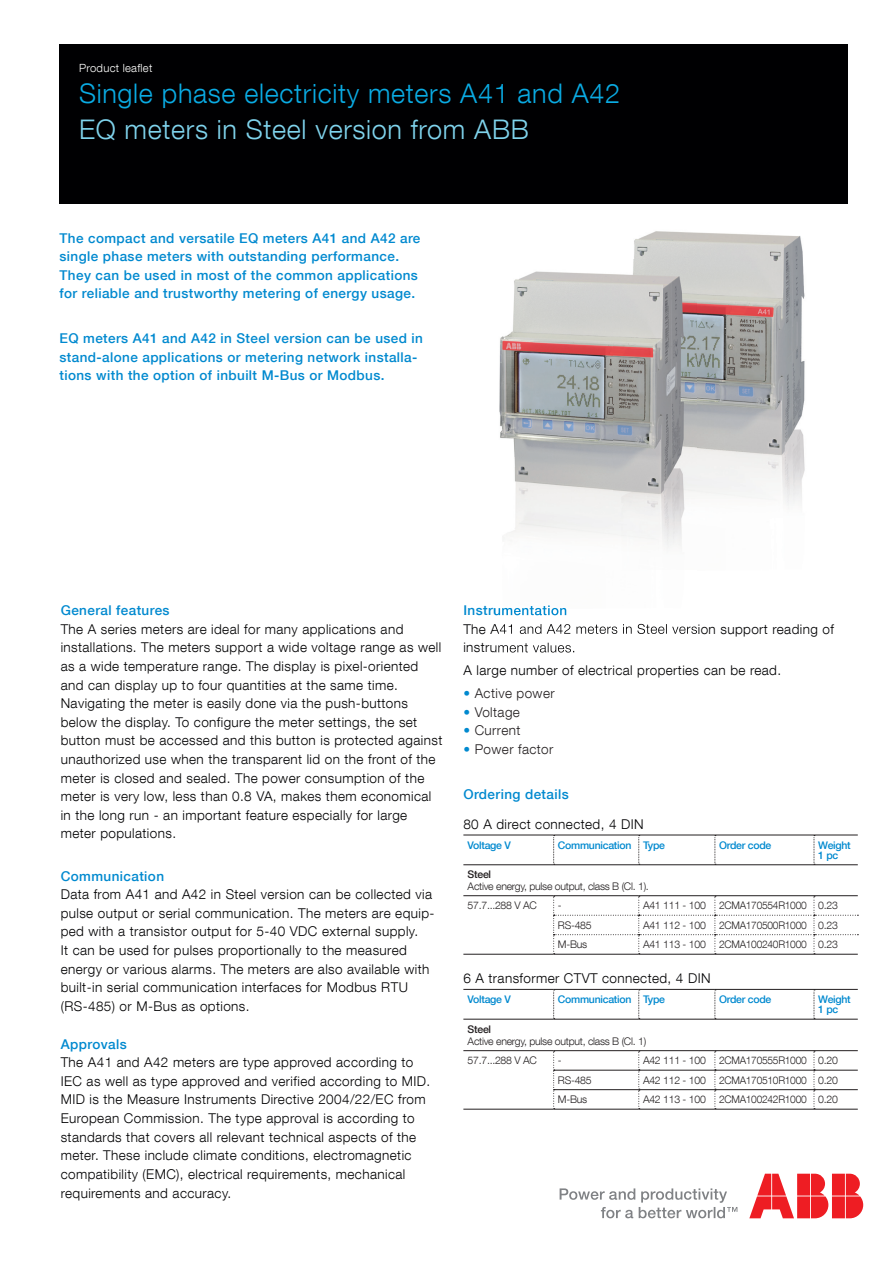
<style>
.page{position:relative;width:893px;height:1263px;background:#fff}
.page>*{position:absolute;margin:0;border:0;box-sizing:border-box;transform-origin:0 0}
.t1{font:300 27px "ABB Neue Helvetica";letter-spacing:.025em;color:#0aabe3}
.t2{font:300 27px "ABB Neue Helvetica";letter-spacing:.025em;color:#7fd3ec}
.t3{font:300 13.5px/18.6px "ABB Neue Helvetica";letter-spacing:.03em;color:#000002}
.t4{font:500 13.5px/18.6px "ABB Neue Helvetica";letter-spacing:.03em;color:#0089cf}
.t5{font:300 13.5px "ABB Neue Helvetica";letter-spacing:.03em;color:#231f20}
.t6{font:300 11.25px "ABB Neue Helvetica";letter-spacing:.025em;color:#fff}
.t7{font:300 10.5px/19.5px "ABB Neue Helvetica";letter-spacing:-.025em;color:#231f20}
.t8{font:500 10.5px/10.4px "ABB Neue Helvetica";letter-spacing:-.025em;color:#0089cf}
.t9{font:500 10.5px "ABB Neue Helvetica";letter-spacing:-.025em;color:#231f20}
.s1{color:#0089cf}
</style>
<div class="page">
<svg style="left:560px;top:1188px;width:177px;height:30px"></svg>
<svg style="left:749px;top:1174px;width:114px;height:44px"></svg>
<div style="left:60px;top:45px;width:788px;height:159px;background:#000002"></div>
<svg style="left:553px;top:836px;width:2px;height:28px"></svg>
<svg style="left:638px;top:836px;width:2px;height:28px"></svg>
<svg style="left:714px;top:836px;width:2px;height:28px"></svg>
<svg style="left:814px;top:836px;width:1px;height:28px"></svg>
<svg style="left:553px;top:990px;width:2px;height:29px"></svg>
<svg style="left:638px;top:990px;width:2px;height:29px"></svg>
<svg style="left:714px;top:990px;width:2px;height:29px"></svg>
<svg style="left:814px;top:990px;width:1px;height:29px"></svg>
<hr style="left:463px;top:895px;width:91px;height:1px;background:#231f20">
<hr style="left:554px;top:895px;width:85px;height:1px;background:#231f20">
<hr style="left:639px;top:895px;width:76px;height:1px;background:#231f20">
<hr style="left:715px;top:895px;width:99px;height:1px;background:#231f20">
<hr style="left:814px;top:895px;width:44px;height:1px;background:#231f20">
<hr style="left:463px;top:1050px;width:91px;height:1px;background:#231f20">
<hr style="left:554px;top:1050px;width:85px;height:1px;background:#231f20">
<hr style="left:639px;top:1050px;width:76px;height:1px;background:#231f20">
<hr style="left:715px;top:1050px;width:99px;height:1px;background:#231f20">
<hr style="left:814px;top:1050px;width:44px;height:1px;background:#231f20">
<hr style="left:463px;top:864px;width:91px;height:1px;background:#231f20">
<hr style="left:554px;top:864px;width:85px;height:1px;background:#231f20">
<hr style="left:639px;top:864px;width:76px;height:1px;background:#231f20">
<hr style="left:715px;top:864px;width:99px;height:1px;background:#231f20">
<hr style="left:814px;top:864px;width:44px;height:1px;background:#231f20">
<hr style="left:463px;top:835px;width:91px;height:1px;background:#231f20">
<hr style="left:554px;top:835px;width:85px;height:1px;background:#231f20">
<hr style="left:639px;top:835px;width:76px;height:1px;background:#231f20">
<hr style="left:715px;top:835px;width:99px;height:1px;background:#231f20">
<hr style="left:814px;top:835px;width:44px;height:1px;background:#231f20">
<hr style="left:554px;top:954px;width:85px;height:1px;background:#231f20">
<hr style="left:639px;top:954px;width:76px;height:1px;background:#231f20">
<hr style="left:715px;top:954px;width:99px;height:1px;background:#231f20">
<hr style="left:814px;top:954px;width:44px;height:1px;background:#231f20">
<hr style="left:463px;top:954px;width:91px;height:1px;background:#231f20">
<svg style="left:553px;top:1051px;width:2px;height:58px"></svg>
<svg style="left:638px;top:1051px;width:2px;height:58px"></svg>
<svg style="left:714px;top:1051px;width:2px;height:58px"></svg>
<svg style="left:814px;top:1051px;width:1px;height:58px"></svg>
<hr style="left:463px;top:989px;width:91px;height:1px;background:#231f20">
<hr style="left:554px;top:989px;width:85px;height:1px;background:#231f20">
<hr style="left:639px;top:989px;width:76px;height:1px;background:#231f20">
<hr style="left:715px;top:989px;width:99px;height:1px;background:#231f20">
<hr style="left:814px;top:989px;width:44px;height:1px;background:#231f20">
<hr style="left:463px;top:1019px;width:91px;height:1px;background:#231f20">
<hr style="left:554px;top:1019px;width:85px;height:1px;background:#231f20">
<hr style="left:639px;top:1019px;width:76px;height:1px;background:#231f20">
<hr style="left:715px;top:1019px;width:99px;height:1px;background:#231f20">
<hr style="left:814px;top:1019px;width:44px;height:1px;background:#231f20">
<hr style="left:554px;top:1070px;width:85px;height:1px;background:#231f20">
<hr style="left:639px;top:1070px;width:76px;height:1px;background:#231f20">
<hr style="left:715px;top:1070px;width:99px;height:1px;background:#231f20">
<hr style="left:814px;top:1070px;width:44px;height:1px;background:#231f20">
<hr style="left:554px;top:1089px;width:85px;height:1px;background:#231f20">
<hr style="left:639px;top:1089px;width:76px;height:1px;background:#231f20">
<hr style="left:715px;top:1089px;width:99px;height:1px;background:#231f20">
<hr style="left:814px;top:1089px;width:44px;height:1px;background:#231f20">
<hr style="left:463px;top:1109px;width:91px;height:1px;background:#231f20">
<hr style="left:554px;top:1109px;width:85px;height:1px;background:#231f20">
<hr style="left:639px;top:1109px;width:76px;height:1px;background:#231f20">
<hr style="left:715px;top:1109px;width:99px;height:1px;background:#231f20">
<hr style="left:814px;top:1109px;width:44px;height:1px;background:#231f20">
<svg style="left:553px;top:896px;width:305px;height:58px"></svg>
<img style="left:634px;top:231px;width:171px;height:275px">
<img style="left:499px;top:271px;width:114px;height:267px">
<img style="left:494px;top:609px;width:148px;height:44px">
<img style="left:494px;top:605px;width:72px;height:10px">
<img style="left:494px;top:624px;width:202px;height:12px">
<img style="left:494px;top:643px;width:80px;height:9px">
<img style="left:613px;top:259px;width:83px;height:364px">
<p class="t6" style="left:79px;top:61px;width:75px">Product leaflet</p>
<h1 class="t1" style="left:79px;top:77px;width:543px">Single phase electricity meters A41 and A42</h1>
<h1 class="t2" style="left:79px;top:113px;width:451px">EQ meters in Steel version from ABB</h1>
<p class="t4" style="left:60px;top:228px;width:362px">The compact and versatile EQ meters A41 and A42 are single phase meters with outstanding performance.<br>They can be used in most of the common applications for reliable and trustworthy metering of energy usage.</p>
<p class="t4" style="left:60px;top:329px;width:365px">EQ meters A41 and A42 in Steel version can be used in stand-alone applications or metering network installa&shy;tions with the option of inbuilt M-Bus or Modbus.</p>
<p class="t4" style="left:61px;top:601px;width:110px">General features</p>
<p class="t3" style="left:61px;top:619px;width:383px">The A series meters are ideal for many applications and installations. The meters support a wide voltage range as well as a wide temperature range. The display is pixel-oriented and can display up to four quantities at the same time.<br>Navigating the meter is easily done via the push-buttons below the display. To configure the meter settings, the set button must be accessed and this button is protected against unauthorized use when the transparent lid on the front of the meter is closed and sealed. The power consumption of the meter is very low, less than 0.8 VA, makes them economical in the long run - an important feature especially for large meter populations.</p>
<p class="t4" style="left:61px;top:866px;width:105px">Communication</p>
<p class="t3" style="left:61px;top:885px;width:375px">Data from A41 and A42 in Steel version can be collected via pulse output or serial communication. The meters are equip&shy;ped with a transistor output for 5-40 VDC external supply.<br>It can be used for pulses proportionally to the measured energy or various alarms. The meters are also available with built-in serial communication interfaces for Modbus RTU (RS-485) or M-Bus as options.</p>
<p class="t4" style="left:61px;top:1034px;width:68px">Approvals</p>
<p class="t3" style="left:61px;top:1053px;width:371px">The A41 and A42 meters are type approved according to IEC as well as type approved and verified according to MID.<br>MID is the Measure Instruments Directive 2004/22/EC from European Commission. The type approval is according to standards that covers all relevant technical aspects of the meter. These include climate conditions, electromagnetic compatibility (EMC), electrical requirements, mechanical requirements and accuracy.</p>
<p class="t3" style="left:463px;top:661px;width:319px">A large number of electrical properties can be read.</p>
<p class="t5" style="left:463px;top:685px;width:93px"><span class="s1">•</span> Active power</p>
<p class="t5" style="left:463px;top:704px;width:58px"><span class="s1">•</span> Voltage</p>
<p class="t5" style="left:463px;top:722px;width:59px"><span class="s1">•</span> Current</p>
<p class="t5" style="left:463px;top:741px;width:92px"><span class="s1">•</span> Power factor</p>
<p class="t4" style="left:463px;top:785px;width:107px">Ordering details</p>
<p class="t3" style="left:463px;top:815px;width:182px">80 A direct connected, 4 DIN</p>
<p class="t8" style="left:468px;top:839px;width:45px">Voltage V</p>
<p class="t8" style="left:558px;top:839px;width:109px">Communication Type</p>
<p class="t8" style="left:719px;top:839px;width:54px">Order code</p>
<p class="t8" style="left:818px;top:839px;width:34px">Weight<br>1 pc</p>
<p class="t9" style="left:468px;top:868px;width:25px">Steel</p>
<p class="t7" style="left:468px;top:876px;width:183px">Active energy, pulse output, class B (Cl. 1).<br>57.7...288 V AC</p>
<p class="t7" style="left:558px;top:895px;width:5px">-</p>
<p class="t7" style="left:643px;top:895px;width:64px">A41 111 - 100</p>
<p class="t7" style="left:719px;top:895px;width:120px">2CMA170554R1000 0.23</p>
<p class="t7" style="left:558px;top:915px;width:35px">RS-485</p>
<p class="t7" style="left:643px;top:915px;width:64px">A41 112 - 100</p>
<p class="t7" style="left:719px;top:915px;width:120px">2CMA170500R1000 0.23</p>
<p class="t7" style="left:558px;top:934px;width:31px">M-Bus</p>
<p class="t7" style="left:643px;top:934px;width:64px">A41 113 - 100</p>
<p class="t7" style="left:719px;top:934px;width:120px">2CMA100240R1000 0.23</p>
<p class="t3" style="left:463px;top:969px;width:249px">6 A transformer CTVT connected, 4 DIN</p>
<p class="t8" style="left:468px;top:994px;width:45px">Voltage V</p>
<p class="t8" style="left:558px;top:994px;width:109px">Communication Type</p>
<p class="t8" style="left:719px;top:994px;width:54px">Order code</p>
<p class="t8" style="left:818px;top:994px;width:34px">Weight<br>1 pc</p>
<p class="t9" style="left:468px;top:1022px;width:25px">Steel</p>
<p class="t7" style="left:468px;top:1031px;width:180px">Active energy, pulse output, class B (Cl. 1)<br>57.7...288 V AC</p>
<p class="t7" style="left:558px;top:1050px;width:5px">-</p>
<p class="t7" style="left:643px;top:1050px;width:64px">A42 111 - 100</p>
<p class="t7" style="left:719px;top:1050px;width:120px">2CMA170555R1000 0.20</p>
<p class="t7" style="left:558px;top:1070px;width:35px">RS-485</p>
<p class="t7" style="left:643px;top:1070px;width:64px">A42 112 - 100</p>
<p class="t7" style="left:719px;top:1070px;width:120px">2CMA170510R1000 0.20</p>
<p class="t7" style="left:558px;top:1089px;width:31px">M-Bus</p>
<p class="t7" style="left:643px;top:1089px;width:64px">A42 113 - 100</p>
<p class="t7" style="left:719px;top:1089px;width:120px">2CMA100242R1000 0.20</p>
</div>
